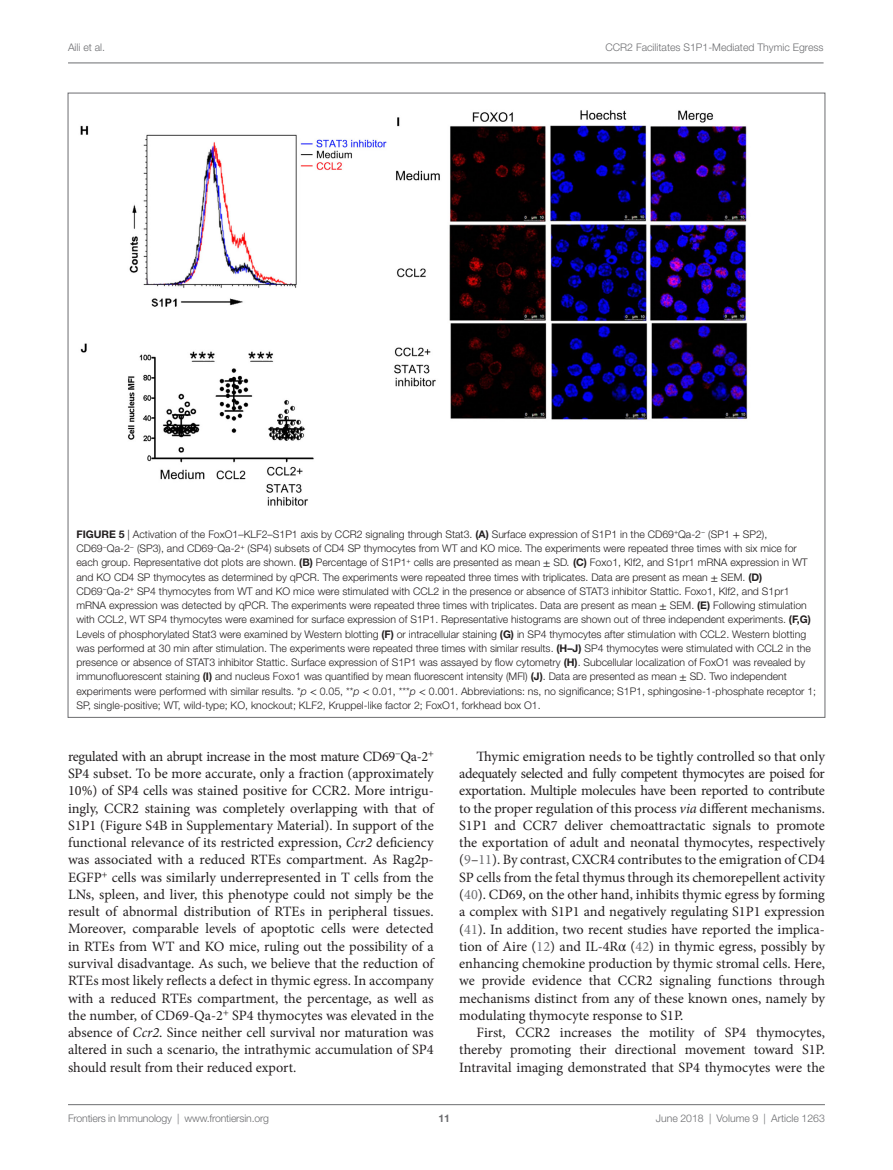
<style>
.page{position:relative;width:893px;height:1170px;background:#fff}
.page>*{position:absolute;margin:0;border:0;box-sizing:border-box;transform-origin:0 0}
.t1{font:14.25px/17.2px "Minion Pro";color:#231f20;text-align:justify}
.t2{font:300 10.5px/14.2px "Helvetica Neue LT Std";color:#231f20}
.t3{font:300 10.5px "Helvetica Neue LT Std";color:#6c6d70}
.t4{font:700 10.5px "Helvetica Neue LT Std";color:#6c6d70}
.s1{font-weight:700}
.s2{font-family:"STIX General";font-weight:400}
.s3{font-style:italic}
.s4{color:#6c6d70}
.s5{font-family:"STIX General"}
</style>
<div class="page">
<img style="left:80px;top:110px;width:668px;height:396px">
<hr style="left:68px;top:1104px;width:757px;height:1px;background:#6c6d70">
<hr style="left:68px;top:63px;width:756px;height:1px;background:#6c6d70">
<p class="t3" style="left:68px;top:41px;width:39px">Aili et al.</p>
<p class="t3" style="left:605px;top:41px;width:220px">CCR2 Facilitates S1P1-Mediated Thymic Egress</p>
<p class="t2" style="left:76px;top:526px;width:741px"><span class="s1">FIGURE 5</span> | Activation of the FoxO1–KLF2–S1P1 axis by CCR2 signaling through Stat3. <span class="s1">(A)</span> Surface expression of S1P1 in the CD69<sup>+</sup>Qa-2<sup>−</sup> (SP1 <span class="s2">+</span> SP2), CD69<sup>−</sup>Qa-2<sup>−</sup> (SP3), and CD69<sup>−</sup>Qa-2<sup>+</sup> (SP4) subsets of CD4 SP thymocytes from WT and KO mice. The experiments were repeated three times with six mice for each group. Representative dot plots are shown. <span class="s1">(B)</span> Percentage of S1P1<sup>+</sup> cells are presented as mean <span class="s2">±</span> SD<span class="s3">.</span> <span class="s1">(C)</span> Foxo1, Klf2, and S1pr1 mRNA expression in WT and KO CD4 SP thymocytes as determined by qPCR. The experiments were repeated three times with triplicates. Data are present as mean <span class="s2">±</span> SEM. <span class="s1">(D)<br></span>CD69<sup>−</sup>Qa-2<sup>+</sup> SP4 thymocytes from WT and KO mice were stimulated with CCL2 in the presence or absence of STAT3 inhibitor Stattic. Foxo1, Klf2, and S1pr1 mRNA expression was detected by qPCR. The experiments were repeated three times with triplicates. Data are present as mean <span class="s2">±</span> SEM. <span class="s1">(E)</span> Following stimulation with CCL2, WT SP4 thymocytes were examined for surface expression of S1P1. Representative histograms are shown out of three independent experiments. <span class="s1">(F,G)<br></span>Levels of phosphorylated Stat3 were examined by Western blotting <span class="s1">(F)</span> or intracellular staining <span class="s1">(G)</span> in SP4 thymocytes after stimulation with CCL2. Western blotting was performed at 30 min after stimulation. The experiments were repeated three times with similar results. <span class="s1">(H–J)</span> SP4 thymocytes were stimulated with CCL2 in the presence or absence of STAT3 inhibitor Stattic. Surface expression of S1P1 was assayed by flow cytometry <span class="s1">(H)</span>. Subcellular localization of FoxO1 was revealed by immunofluorescent staining <span class="s1">(I)</span> and nucleus Foxo1 was quantified by mean fluorescent intensity (MFI) <span class="s1">(J)</span>. Data are presented as mean <span class="s2">±</span> SD. Two independent experiments were performed with similar results. *<span class="s3">p</span> <span class="s2">&lt;</span> 0.05, **<span class="s3">p</span> <span class="s2">&lt;</span> 0.01, ***<span class="s3">p</span> <span class="s2">&lt;</span> 0.001. Abbreviations: ns, no significance; S1P1, sphingosine-1-phosphate receptor 1; SP, single-positive; WT, wild-type; KO, knockout; KLF2, Kruppel-like factor 2; FoxO1, forkhead box O1.</p>
<p class="t1" style="left:68px;top:747px;width:367px">regulated with an abrupt increase in the most mature CD69<sup>−</sup>Qa-2<sup>+ </sup>SP4 subset. To be more accurate, only a fraction (approximately 10%) of SP4 cells was stained positive for CCR2. More intrigu&shy;ingly, CCR2 staining was completely overlapping with that of S1P1 (Figure S4B in Supplementary Material). In support of the functional relevance of its restricted expression, <span class="s3">Ccr2</span> deficiency was associated with a reduced RTEs compartment. As Rag2p-EGFP<sup>+</sup> cells was similarly underrepresented in T cells from the LNs, spleen, and liver, this phenotype could not simply be the result of abnormal distribution of RTEs in peripheral tissues.<br>Moreover, comparable levels of apoptotic cells were detected in RTEs from WT and KO mice, ruling out the possibility of a survival disadvantage. As such, we believe that the reduction of RTEs most likely reflects a defect in thymic egress. In accompany with a reduced RTEs compartment, the percentage, as well as the number, of CD69-Qa-2<sup>+</sup> SP4 thymocytes was elevated in the absence of <span class="s3">Ccr2</span>. Since neither cell survival nor maturation was altered in such a scenario, the intrathymic accumulation of SP4 should result from their reduced export.</p>
<p class="t1" style="left:459px;top:747px;width:367px;text-indent:17px">Thymic emigration needs to be tightly controlled so that only adequately selected and fully competent thymocytes are poised for exportation. Multiple molecules have been reported to contribute to the proper regulation of this process <span class="s3">via</span> different mechanisms.<br>S1P1 and CCR7 deliver chemoattractatic signals to promote the exportation of adult and neonatal thymocytes, respectively (<span class="s4">9</span>–<span class="s4">11</span>). By contrast, CXCR4 contributes to the emigration of CD4<br>SP cells from the fetal thymus through its chemorepellent activity (<span class="s4">40</span>). CD69, on the other hand, inhibits thymic egress by forming a complex with S1P1 and negatively regulating S1P1 expression (<span class="s4">41</span>). In addition, two recent studies have reported the implica&shy;tion of Aire (<span class="s4">12</span>) and IL-4R<span class="s5">α</span> (<span class="s4">42</span>) in thymic egress, possibly by enhancing chemokine production by thymic stromal cells. Here, we provide evidence that CCR2 signaling functions through mechanisms distinct from any of these known ones, namely by modulating thymocyte response to S1P.</p>
<p class="t1" style="left:459px;top:1023px;width:367px;text-indent:17px">First, CCR2 increases the motility of SP4 thymocytes, thereby promoting their directional movement toward S1P.<br>Intravital imaging demonstrated that SP4 thymocytes were the</p>
<p class="t3" style="left:68px;top:1111px;width:203px">Frontiers in Immunology | www.frontiersin.org</p>
<p class="t3" style="left:656px;top:1111px;width:171px">June 2018 | Volume 9 | Article 1263</p>
<p class="t4" style="left:439px;top:1111px;width:13px">11</p>
</div>
